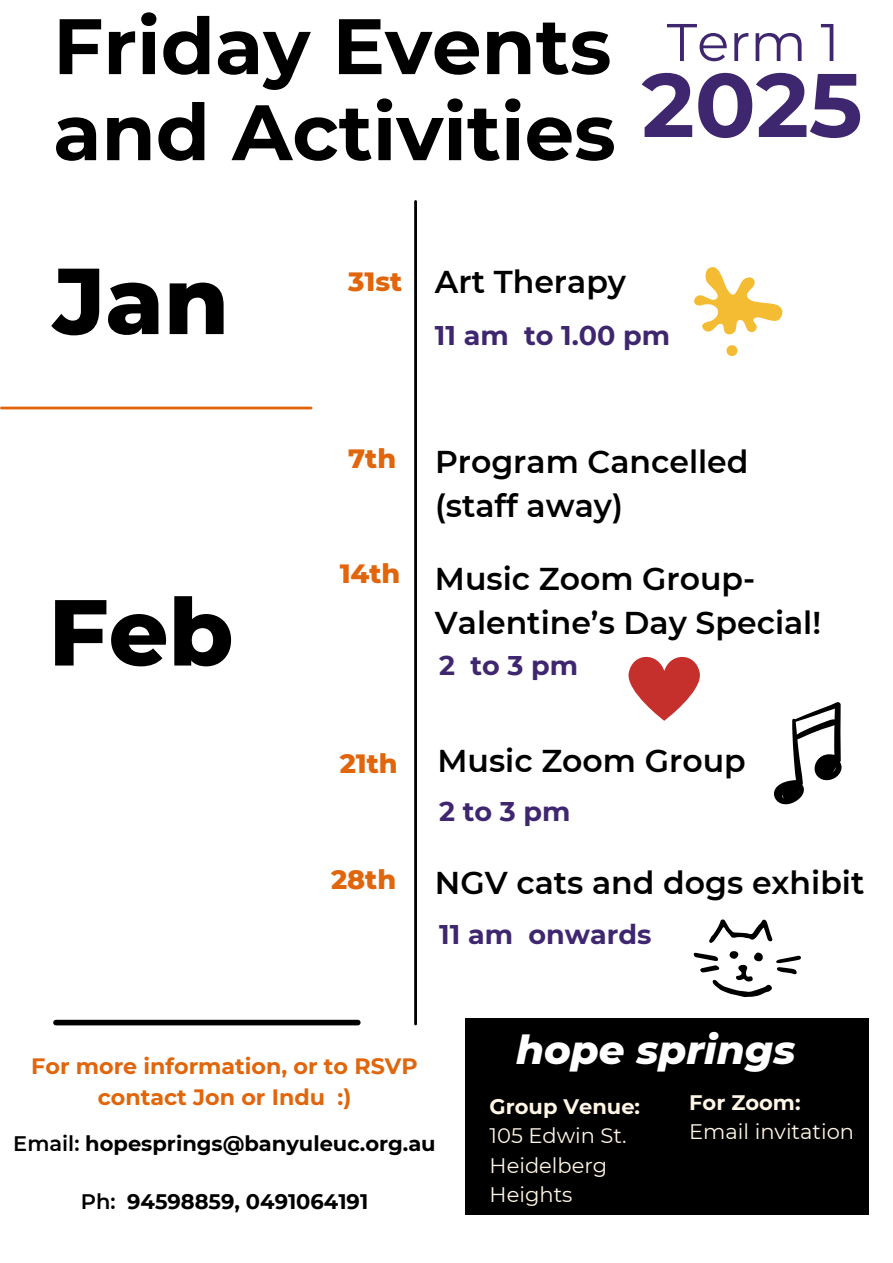
<style>
.page{position:relative;width:893px;height:1263px;background:#fff}
.page>*{position:absolute;margin:0;border:0;box-sizing:border-box;transform-origin:0 0}
.t1{font:800 93.45px "Montserrat";color:#000}
.t2{font:700 90px "Montserrat";color:#3f2770}
.t3{font:700 78.45px/86.1px "Montserrat";color:#000}
.t4{font:52.95px "Montserrat";color:#3f2770}
.t5{font:italic 800 40.28px "Montserrat";color:#fff}
.t6{font:600 31.5px/43.9px "Montserrat";color:#000}
.t7{font:700 27px "Montserrat";color:#3f2770}
.t8{font:800 27px "Montserrat";color:#e1650b}
.t9{font:700 22.2px "Montserrat";color:#e1650b}
.t10{font:700 21px "Montserrat";color:#000}
.t11{font:21px/29.2px "Montserrat";color:#fff6e6}
.t12{font:700 21px "Montserrat";color:#fff6e6}
.s1{font-weight:600}
</style>
<div class="page">
<div style="left:56px;top:1020px;width:302px;height:5px;background:#000"></div>
<hr style="left:1px;top:407px;width:310px;height:2px;background:#e1650b">
<hr style="left:414px;top:201px;width:3px;height:823px;background:#000">
<div style="left:465px;top:1018px;width:403px;height:197px;background:#000"></div>
<svg style="left:774px;top:702px;width:68px;height:103px"></svg>
<svg style="left:694px;top:267px;width:89px;height:68px"></svg>
<svg style="left:726px;top:345px;width:12px;height:12px"></svg>
<svg style="left:709px;top:919px;width:63px;height:24px"></svg>
<svg style="left:693px;top:951px;width:108px;height:46px"></svg>
<svg style="left:628px;top:656px;width:72px;height:65px"></svg>
<h2 class="t3" style="left:53px;top:3px;width:564px">Friday Events and Activities</h2>
<h6 class="t4" style="left:667px;top:10px;width:174px">Term 1</h6>
<p class="t2" style="left:641px;top:50px;width:222px">2025</p>
<h3 class="t1" style="left:53px;top:244px;width:177px">Jan</h3>
<p class="t1" style="left:49px;top:575px;width:186px">Feb</p>
<p class="t8" style="left:348px;top:265px;width:56px">31st</p>
<h5 class="t6" style="left:435px;top:260px;width:193px">Art Therapy</h5>
<h6 class="t8" style="left:348px;top:442px;width:49px">7th</h6>
<p class="t7" style="left:435px;top:319px;width:237px">11 am to 1.00 pm</p>
<h4 class="t6" style="left:435px;top:440px;width:315px">Program Cancelled (staff away)</h4>
<h6 class="t8" style="left:340px;top:556px;width:62px">14th</h6>
<p class="t6" style="left:435px;top:557px;width:388px">Music Zoom Group-<br>Valentine’s Day Special!</p>
<h1 class="t8" style="left:340px;top:746px;width:59px">21th</h1>
<p class="t7" style="left:439px;top:649px;width:140px">2 to3pm</p>
<p class="t6" style="left:437px;top:739px;width:310px">Music Zoom Group</p>
<p class="t7" style="left:439px;top:795px;width:133px">2to3pm</p>
<h6 class="t8" style="left:331px;top:863px;width:67px">28th</h6>
<h6 class="t6" style="left:435px;top:860px;width:431px">NGV cats and dogs exhibit</h6>
<h5 class="t7" style="left:439px;top:917px;width:214px">11 am onwards</h5>
<h1 class="t5" style="left:516px;top:1024px;width:281px">hope springs</h1>
<h5 class="t9" style="left:31px;top:1052px;width:388px">For more information, or to RSVP</h5>
<h6 class="t9" style="left:98px;top:1083px;width:255px">contact Jon or Indu :)</h6>
<h6 class="t12" style="left:489px;top:1094px;width:152px">Group Venue:</h6>
<p class="t11" style="left:489px;top:1121px;width:138px">105 Edwin St.</p>
<h6 class="t11" style="left:489px;top:1150px;width:119px">Heidelberg<br>Heights</h6>
<h5 class="t12" style="left:689px;top:1089px;width:113px">For Zoom:</h5>
<h1 class="t11" style="left:689px;top:1117px;width:166px">Email invitation</h1>
<h5 class="t10" style="left:13px;top:1130px;width:424px"><span class="s1">Email:</span> hopesprings@banyuleuc.org.au</h5>
<h6 class="t10" style="left:81px;top:1189px;width:289px"><span class="s1">Ph:</span> 94598859, 0491064191</h6>
</div>
